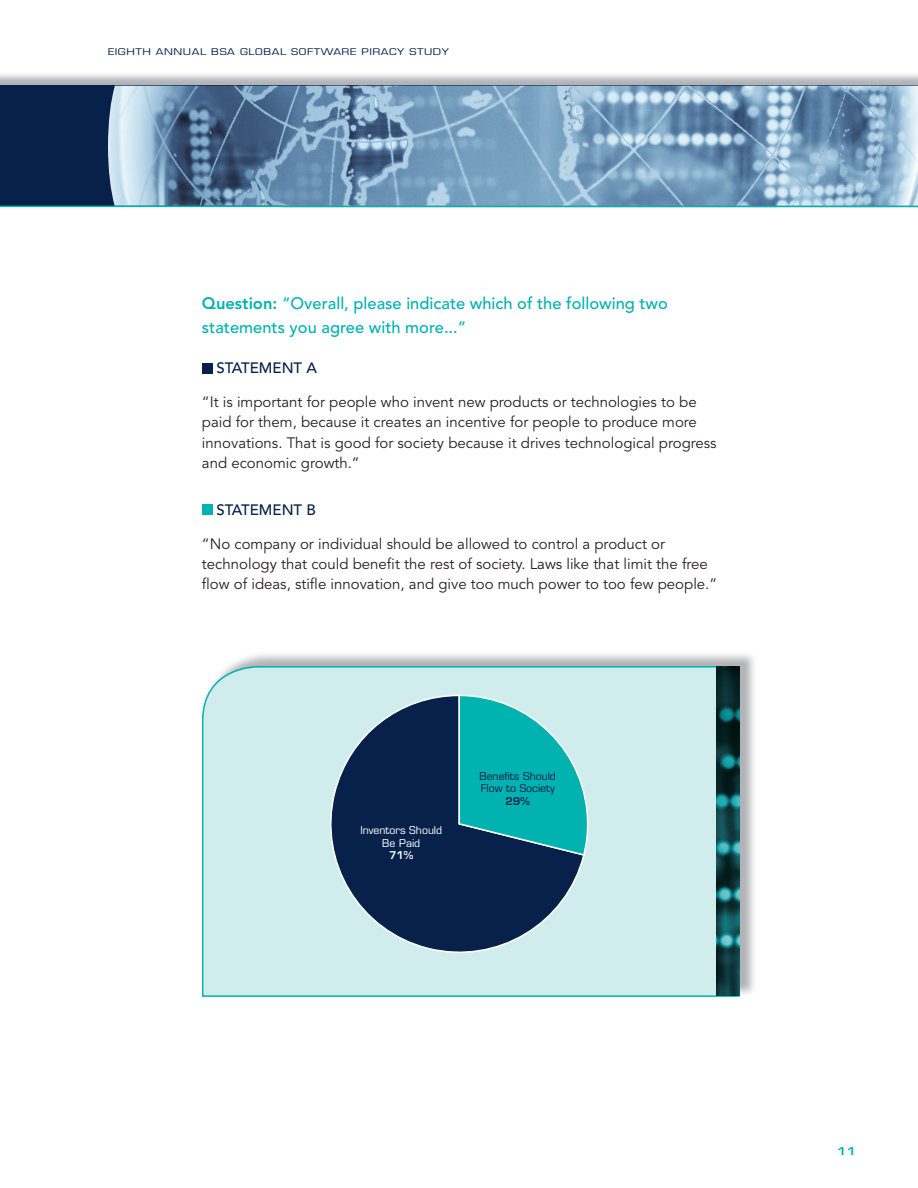
<style>
.page{position:relative;width:918px;height:1188px;background:#fff}
.page>*{position:absolute;margin:0;border:0;box-sizing:border-box;transform-origin:0 0}
.t1{font:500 16.5px/24px "Avenir LT Std";color:#00b2b0}
.t2{font:15px/20.2px "Avenir LT Std";color:#231f20}
.t3{font:500 15px "Avenir LT Std";color:#07214b}
.t4{font:10.5px/12.6px "Eurostile LT Std";color:#07214b}
.t5{font:10.5px/12.6px "Eurostile LT Std";color:#fff;text-align:center}
.t6{font:600 10.5px "Eurostile LT Std";color:#07214b}
.t7{font:600 10.5px "Eurostile LT Std";color:#fff}
.t8{font:600 10.5px "Eurostile LT Std";color:#00b2b0;scale:1.25 1}
.t9{font:9px "Eurostile LT Std";letter-spacing:.05em;color:#07214b;scale:1.25 1}
.s1{font-weight:800}
</style>
<div class="page">
<img style="left:231px;top:654px;width:523px;height:340px">
<div style="left:201px;top:665px;width:539px;height:332px;background:#d1ecec"></div>
<img style="left:716px;top:666px;width:23px;height:330px">
<div style="left:202px;top:363px;width:10px;height:10px;background:#07214b"></div>
<div style="left:202px;top:505px;width:10px;height:10px;background:#00b2b0"></div>
<svg style="left:330px;top:695px;width:256px;height:258px"></svg>
<svg style="left:457px;top:695px;width:131px;height:162px"></svg>
<img style="left:0;top:74px;width:918px;height:134px">
<div style="left:0;top:86px;width:918px;height:121px;background:#07214b"></div>
<img style="left:108px;top:86px;width:810px;height:120px">
<hr style="left:0;top:206px;width:918px;height:1px;background:#00b2b0">
<p class="t9" style="left:108px;top:46px;width:274px">EIGHTH ANNUAL BSA GLOBAL SOFTWARE PIRACY STUDY</p>
<p class="t1" style="left:202px;top:292px;width:468px"><span class="s1">question:</span> “Overall, please indicate which of the following two statements you agree with more...”</p>
<p class="t3" style="left:216px;top:359px;width:102px">STATEMENT A</p>
<p class="t2" style="left:202px;top:392px;width:516px">“It is important for people who invent new products or technologies to be paid for them, because it creates an incentive for people to produce more innovations. That is good for society because it drives technological progress and economic growth.”</p>
<p class="t3" style="left:216px;top:501px;width:101px">STATEMENT B</p>
<p class="t2" style="left:202px;top:534px;width:517px">“No company or individual should be allowed to control a product or technology that could benefit the rest of society. Laws like that limit the free flow of ideas, stifle innovation, and give too much power to too few people.”</p>
<p class="t5" style="left:360px;top:824px;width:83px">Inventors Should<br>Be Paid</p>
<p class="t7" style="left:389px;top:849px;width:26px">71%</p>
<p class="t4" style="left:479px;top:769px;width:78px">Benefits Should<br>Flow to Society</p>
<p class="t6" style="left:506px;top:794px;width:26px">29%</p>
<p class="t8" style="left:837px;top:1144px;width:17px">11</p>
</div>
